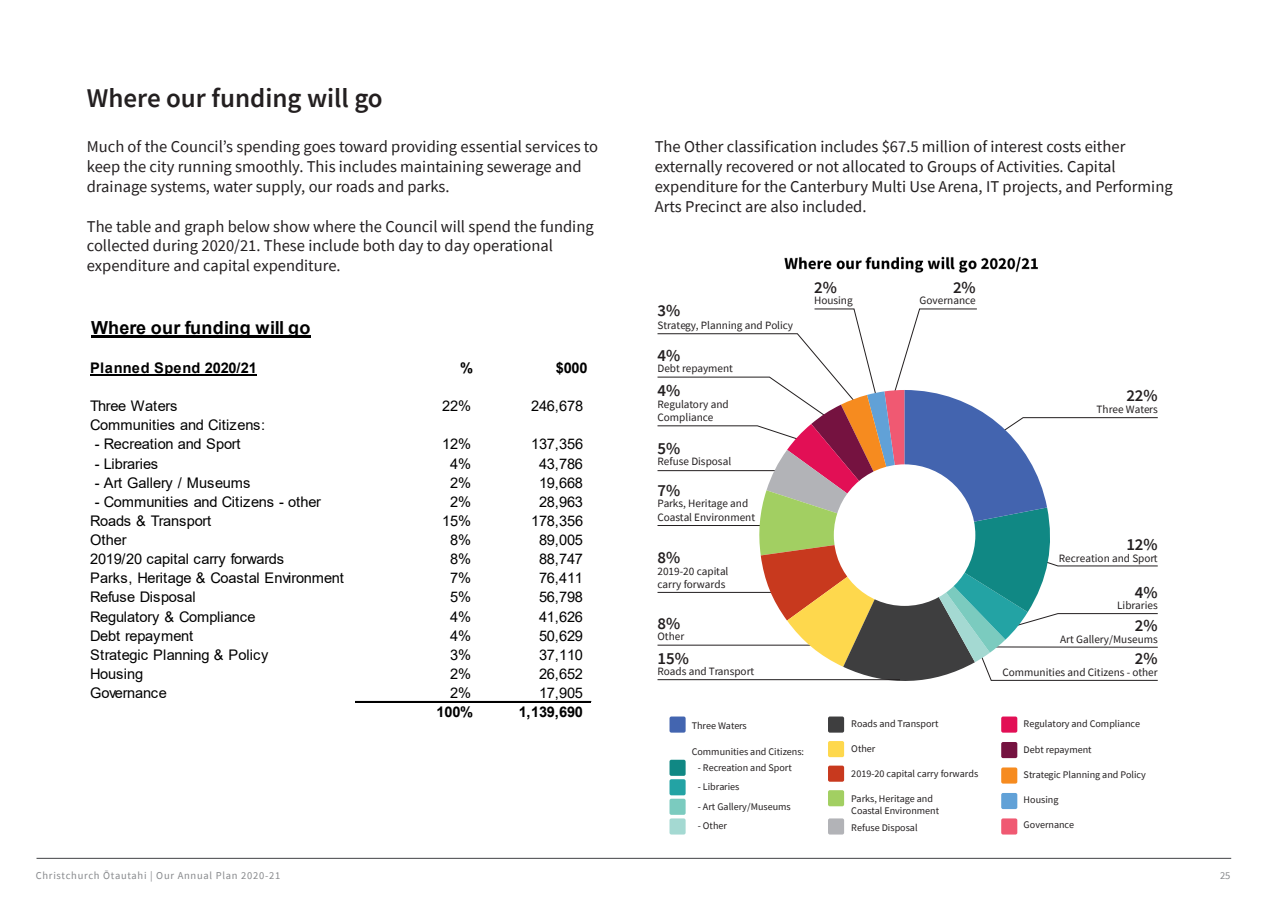
<style>
.page{position:relative;width:1267px;height:897px;background:#fff}
.page>*{position:absolute;margin:0;border:0;box-sizing:border-box;transform-origin:0 0}
.Heading_2{font:600 27px "Source Sans Pro";color:#231f20}
.t1{font:700 18px "Arial";letter-spacing:.015em;color:#000}
.t2{font:600 16.8px "Source Sans Pro";color:#231f20}
.t3{font:16.5px/19.8px "Source Sans Pro";color:#231f20}
.t4{font:14.55px "Arial";letter-spacing:-.02em;color:#000}
.t5{font:14.55px "Arial";letter-spacing:.01em;color:#000}
.t6{font:700 14.55px "Arial";letter-spacing:.005em;color:#000}
.t7{font:700 14.55px "Arial";letter-spacing:-.015em;color:#000}
.t8{font:11.25px/13.5px "Source Sans Pro";color:#231f20}
.t9{font:10.5px "Source Sans Pro";letter-spacing:.07em;color:#87898c}
.t10{font:10.05px/12.1px "Source Sans Pro";color:#231f20}
</style>
<div class="page">
<hr style="left:37px;top:857px;width:1194px;height:1px;background:#57585a">
<hr style="left:91px;top:336px;width:220px;height:2px;background:#000">
<hr style="left:90px;top:374px;width:167px;height:1px;background:#000">
<hr style="left:355px;top:701px;width:235px;height:1px;background:#000">
<img style="left:784px;top:256px;width:254px;height:17px">
<svg style="left:657px;top:308px;width:320px;height:337px"></svg>
<svg style="left:757px;top:390px;width:401px;height:291px"></svg>
<div style="left:669px;top:716px;width:16px;height:16px;background:#4365b0;border-radius:2px"></div>
<div style="left:669px;top:759px;width:16px;height:16px;background:#108884;border-radius:2px"></div>
<div style="left:828px;top:716px;width:16px;height:16px;background:#3e3e3f;border-radius:2px"></div>
<div style="left:828px;top:741px;width:16px;height:16px;background:#fed84d;border-radius:2px"></div>
<div style="left:828px;top:765px;width:16px;height:16px;background:#c8391e;border-radius:2px"></div>
<div style="left:669px;top:798px;width:16px;height:16px;background:#7bcbbf;border-radius:2px"></div>
<div style="left:669px;top:818px;width:16px;height:16px;background:#a4d9d2;border-radius:2px"></div>
<div style="left:669px;top:779px;width:16px;height:16px;background:#23a3a4;border-radius:2px"></div>
<div style="left:1001px;top:716px;width:16px;height:16px;background:#e20f55;border-radius:2px"></div>
<div style="left:1001px;top:742px;width:16px;height:16px;background:#751240;border-radius:2px"></div>
<div style="left:1001px;top:767px;width:16px;height:16px;background:#f68b1f;border-radius:2px"></div>
<div style="left:1001px;top:792px;width:16px;height:17px;background:#61a1d7;border-radius:2px"></div>
<div style="left:1001px;top:818px;width:16px;height:16px;background:#f05972;border-radius:2px"></div>
<div style="left:828px;top:790px;width:16px;height:16px;background:#a2cf62;border-radius:2px"></div>
<div style="left:828px;top:818px;width:16px;height:16px;background:#b2b3b7;border-radius:2px"></div>
<hr style="left:657px;top:679px;width:243px;height:1px;background:#231f20">
<div style="left:833px;top:464px;width:142px;height:142px;background:#fff;border-radius:50%"></div>
<p class="Heading_2" style="left:87px;top:80px;width:297px">Where our funding will go</p>
<p class="t3" style="left:87px;top:137px;width:513px">Much of the Council’s spending goes toward providing essential services to keep the city running smoothly. This includes maintaining sewerage and drainage systems, water supply, our roads and parks.</p>
<p class="t3" style="left:87px;top:216px;width:508px">The table and graph below show where the Council will spend the funding collected during 2020/21. These include both day to day operational expenditure and capital expenditure.</p>
<p class="t1" style="left:91px;top:314px;width:220px">Where our funding will go</p>
<p class="t6" style="left:90px;top:357px;width:168px">Planned Spend 2020/21</p>
<p class="t7" style="left:460px;top:357px;width:14px">%</p>
<p class="t7" style="left:556px;top:357px;width:33px">$000</p>
<p class="t4" style="left:90px;top:396px;width:89px">Three Waters</p>
<p class="t4" style="left:442px;top:396px;width:30px">22%</p>
<p class="t4" style="left:531px;top:396px;width:53px">246,678</p>
<p class="t4" style="left:90px;top:415px;width:176px">Communities and Citizens:</p>
<p class="t4" style="left:95px;top:434px;width:147px">- Recreation and Sport</p>
<p class="t4" style="left:442px;top:434px;width:30px">12%</p>
<p class="t4" style="left:531px;top:434px;width:53px">137,356</p>
<p class="t4" style="left:95px;top:453px;width:65px">- Libraries</p>
<p class="t4" style="left:450px;top:453px;width:22px">4%</p>
<p class="t4" style="left:539px;top:453px;width:46px">43,786</p>
<p class="t4" style="left:95px;top:472px;width:157px">- Art Gallery / Museums</p>
<p class="t4" style="left:450px;top:472px;width:22px">2%</p>
<p class="t4" style="left:539px;top:472px;width:46px">19,668</p>
<p class="t4" style="left:95px;top:491px;width:228px">- Communities and Citizens - other</p>
<p class="t4" style="left:450px;top:491px;width:22px">2%</p>
<p class="t4" style="left:539px;top:491px;width:46px">28,963</p>
<p class="t4" style="left:90px;top:510px;width:122px">Roads &amp; Transport</p>
<p class="t4" style="left:442px;top:510px;width:30px">15%</p>
<p class="t4" style="left:531px;top:510px;width:53px">178,356</p>
<p class="t4" style="left:90px;top:530px;width:38px">Other</p>
<p class="t4" style="left:450px;top:530px;width:22px">8%</p>
<p class="t4" style="left:539px;top:530px;width:46px">89,005</p>
<p class="t4" style="left:90px;top:549px;width:195px">2019/20 capital carry forwards</p>
<p class="t4" style="left:450px;top:549px;width:22px">8%</p>
<p class="t4" style="left:539px;top:549px;width:46px">88,747</p>
<p class="t4" style="left:90px;top:568px;width:255px">Parks, Heritage &amp; Coastal Environment</p>
<p class="t4" style="left:450px;top:568px;width:22px">7%</p>
<p class="t4" style="left:539px;top:568px;width:46px">76,411</p>
<p class="t4" style="left:90px;top:587px;width:107px">Refuse Disposal</p>
<p class="t4" style="left:450px;top:587px;width:22px">5%</p>
<p class="t4" style="left:539px;top:587px;width:46px">56,798</p>
<p class="t4" style="left:90px;top:606px;width:167px">Regulatory &amp; Compliance</p>
<p class="t4" style="left:450px;top:606px;width:22px">4%</p>
<p class="t4" style="left:539px;top:606px;width:46px">41,626</p>
<p class="t4" style="left:90px;top:625px;width:104px">Debt repayment</p>
<p class="t4" style="left:450px;top:625px;width:22px">4%</p>
<p class="t4" style="left:539px;top:625px;width:46px">50,629</p>
<p class="t5" style="left:90px;top:644px;width:180px">Strategic Planning &amp; Policy</p>
<p class="t4" style="left:450px;top:644px;width:22px">3%</p>
<p class="t4" style="left:539px;top:644px;width:46px">37,110</p>
<p class="t4" style="left:90px;top:663px;width:55px">Housing</p>
<p class="t4" style="left:450px;top:663px;width:22px">2%</p>
<p class="t4" style="left:539px;top:663px;width:46px">26,652</p>
<p class="t4" style="left:90px;top:683px;width:78px">Governance</p>
<p class="t4" style="left:450px;top:683px;width:22px">2%</p>
<p class="t4" style="left:539px;top:683px;width:46px">17,905</p>
<p class="t7" style="left:436px;top:701px;width:38px">100%</p>
<p class="t7" style="left:518px;top:701px;width:66px">1,139,690</p>
<p class="t3" style="left:654px;top:137px;width:519px">The Other classification includes $67.5 million of interest costs either externally recovered or not allocated to Groups of Activities. Capital expenditure for the Canterbury Multi Use Arena, IT projects, and Performing Arts Precinct are also included.</p>
<p class="t2" style="left:657px;top:299px;width:24px">3%</p>
<p class="t8" style="left:657px;top:318px;width:137px">Strategy, Planning and Policy</p>
<p class="t2" style="left:657px;top:344px;width:24px">4%</p>
<p class="t8" style="left:657px;top:362px;width:77px">Debt repayment</p>
<p class="t2" style="left:657px;top:379px;width:24px">4%</p>
<p class="t8" style="left:657px;top:397px;width:73px">Regulatory and<br>Compliance</p>
<p class="t2" style="left:657px;top:437px;width:24px">5%</p>
<p class="t8" style="left:657px;top:455px;width:75px">Refuse Disposal</p>
<p class="t2" style="left:657px;top:479px;width:24px">7%</p>
<p class="t8" style="left:657px;top:496px;width:99px">Parks, Heritage and<br>Coastal Environment</p>
<p class="t2" style="left:657px;top:546px;width:24px">8%</p>
<p class="t8" style="left:657px;top:564px;width:72px">2019-20 capital carry forwards</p>
<p class="t2" style="left:657px;top:612px;width:24px">8%</p>
<p class="t8" style="left:657px;top:629px;width:28px">Other</p>
<p class="t2" style="left:657px;top:646px;width:33px">15%</p>
<p class="t8" style="left:657px;top:664px;width:98px">Roads and Transport</p>
<p class="t2" style="left:814px;top:276px;width:24px">2%</p>
<p class="t8" style="left:814px;top:293px;width:40px">Housing</p>
<p class="t2" style="left:952px;top:276px;width:24px">2%</p>
<p class="t8" style="left:919px;top:293px;width:58px">Governance</p>
<p class="t10" style="left:691px;top:719px;width:57px">Three Waters</p>
<p class="t10" style="left:691px;top:745px;width:114px">Communities and Citizens:</p>
<p class="t10" style="left:697px;top:761px;width:96px">- Recreation and Sport</p>
<p class="t10" style="left:697px;top:780px;width:43px">- Libraries</p>
<p class="t10" style="left:697px;top:800px;width:95px">- Art Gallery/Museums</p>
<p class="t10" style="left:697px;top:819px;width:31px">- Other</p>
<p class="t10" style="left:851px;top:717px;width:89px">Roads and Transport</p>
<p class="t10" style="left:851px;top:742px;width:26px">Other</p>
<p class="t10" style="left:851px;top:767px;width:128px">2019-20 capital carry forwards</p>
<p class="t10" style="left:851px;top:792px;width:89px">Parks, Heritage and<br>Coastal Environment</p>
<p class="t10" style="left:851px;top:820px;width:68px">Refuse Disposal</p>
<p class="t2" style="left:1126px;top:385px;width:33px">22%</p>
<p class="t8" style="left:1096px;top:402px;width:63px">Three Waters</p>
<p class="t2" style="left:1126px;top:533px;width:33px">12%</p>
<p class="t8" style="left:1058px;top:551px;width:100px">Recreation and Sport</p>
<p class="t2" style="left:1134px;top:581px;width:24px">4%</p>
<p class="t8" style="left:1117px;top:598px;width:42px">Libraries</p>
<p class="t2" style="left:1134px;top:614px;width:24px">2%</p>
<p class="t8" style="left:1060px;top:632px;width:99px">Art Gallery/Museums</p>
<p class="t2" style="left:1134px;top:647px;width:24px">2%</p>
<p class="t8" style="left:1002px;top:665px;width:157px">Communities and Citizens - other</p>
<p class="t10" style="left:1023px;top:717px;width:118px">Regulatory and Compliance</p>
<p class="t10" style="left:1023px;top:743px;width:69px">Debt repayment</p>
<p class="t10" style="left:1023px;top:768px;width:124px">Strategic Planning and Policy</p>
<p class="t10" style="left:1023px;top:793px;width:36px">Housing</p>
<p class="t10" style="left:1023px;top:818px;width:52px">Governance</p>
<p class="t9" style="left:36px;top:869px;width:246px">Christchurch Ōtautahi | Our Annual Plan 2020-21</p>
<p class="t9" style="left:1219px;top:869px;width:12px">25</p>
</div>
